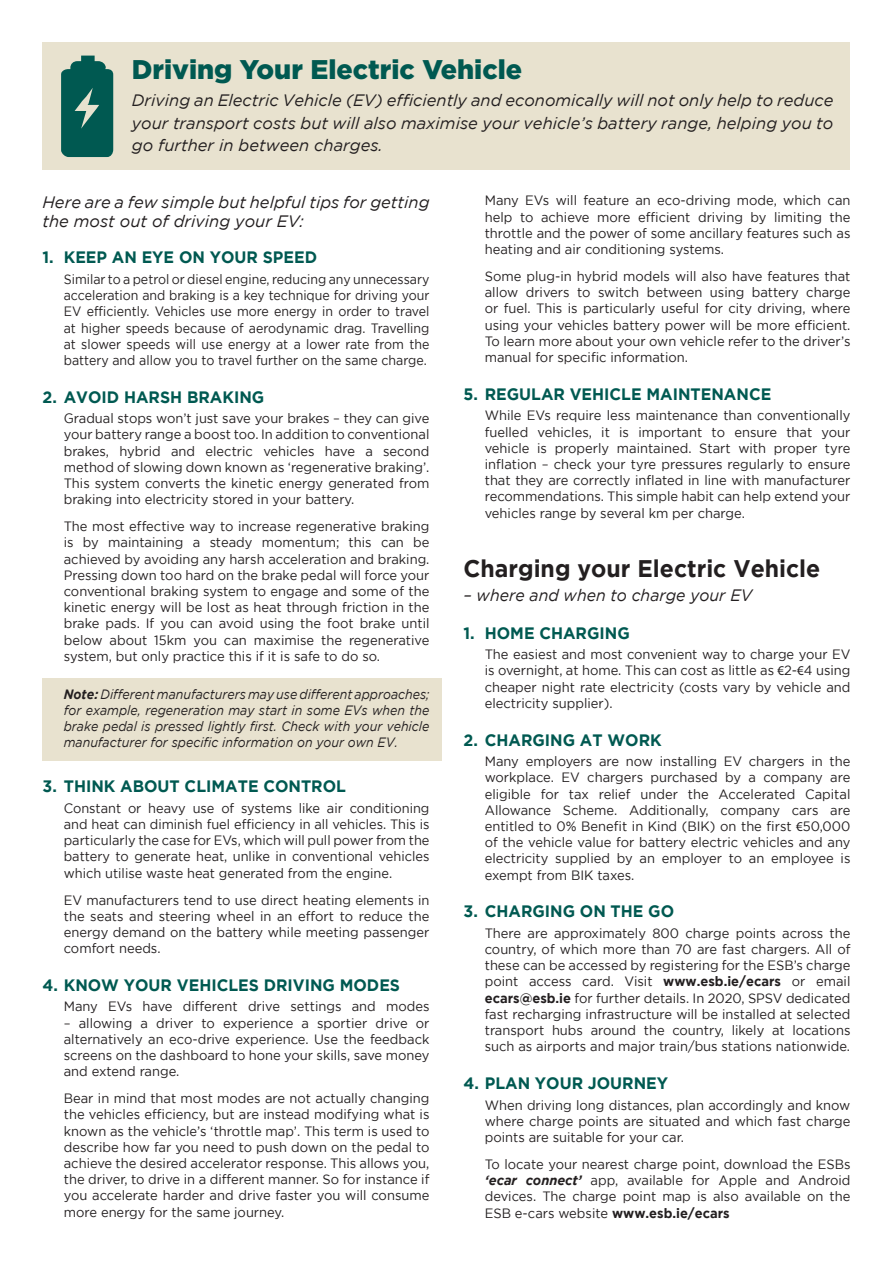
<style>
.page{position:relative;width:893px;height:1263px;background:#fff}
.page>*{position:absolute;margin:0;border:0;box-sizing:border-box;transform-origin:0 0}
.t1{font:900 27px "Gotham";color:#005951}
.t2{font:700 24px "Gotham";color:#231f20;scale:.96 1}
.t3{font:italic 16.5px/22.5px "Gotham";color:#231f20}
.t4{font:700 16.5px "Gotham";color:#005951;scale:.96 1}
.t5{font:italic 16.5px "Gotham";color:#231f20;scale:.96 1}
.t6{font:13.5px/16.2px "Gotham";color:#231f20;text-align:justify;scale:.96 1}
.t7{font:13.5px/16.2px "Gotham";color:#231f20;text-align:justify;scale:.92 1}
.t8{font:13.5px/16.2px "Gotham";color:#231f20;text-align:justify;scale:.95 1}
.t9{font:italic 13.5px/16.2px "Gotham";color:#231f20;text-align:justify;scale:.92 1}
.s1{font-weight:700}
.s2{font-family:"Myriad Pro"}
.s3{font-weight:700;font-style:italic}
</style>
<div class="page">
<div style="left:43px;top:43px;width:807px;height:127px;background:#e8e2cf"></div>
<div style="left:43px;top:678px;width:399px;height:83px;background:#e8e2cf"></div>
<svg style="left:61px;top:56px;width:52px;height:101px;background:#1d6a60"></svg>
<h1 class="t1" style="left:132px;top:54px;width:392px">Driving Your Electric Vehicle</h1>
<p class="t3" style="left:132px;top:89px;width:703px;text-align:justify">Driving an Electric Vehicle (EV) efficiently and economically will not only help to reduce your transport costs but will also maximise your vehicle’s battery range, helping you to go further in between charges.</p>
<p class="t3" style="left:43px;top:192px;width:388px;line-height:19.8px">Here are a few simple but helpful tips for getting the most out of driving your EV:</p>
<p class="t4" style="left:43px;top:248px;width:287px">1. KEEP AN EYE ON YOUR SPEED</p>
<p class="t7" style="left:64px;top:271px;width:399px">Similar to a petrol or diesel engine, reducing any unnecessary acceleration and braking is a key technique for driving your EV efficiently. Vehicles use more energy in order to travel at higher speeds because of aerodynamic drag. Travelling at slower speeds will use energy at a lower rate from the battery and allow you to travel further on the same charge.</p>
<p class="t4" style="left:43px;top:387px;width:232px">2. AVOID HARSH BRAKING</p>
<p class="t6" style="left:64px;top:410px;width:382px">Gradual stops won’t just save your brakes – they can give your battery range a boost too. In addition to conventional brakes, hybrid and electric vehicles have a second method of slowing down known as ‘regenerative braking’.<br>This system converts the kinetic energy generated from braking into electricity stored in your battery.</p>
<p class="t6" style="left:64px;top:518px;width:382px">The most effective way to increase regenerative braking is by maintaining a steady momentum; this can be achieved by avoiding any harsh acceleration and braking.<br>Pressing down too hard on the brake pedal will force your conventional braking system to engage and some of the kinetic energy will be lost as heat through friction in the brake pads. If you can avoid using the foot brake until below about 15km you can maximise the regenerative system, but only practice this if it is safe to do so.</p>
<p class="t9" style="left:64px;top:686px;width:399px"><span class="s1">Note:</span> Different manufacturers may use different approaches; for example, regeneration may start in some EVs when the brake pedal is pressed lightly first. Check with your vehicle manufacturer for specific information on your own EV.</p>
<p class="t4" style="left:43px;top:777px;width:318px">3. THINK ABOUT CLIMATE CONTROL</p>
<p class="t8" style="left:64px;top:800px;width:386px">Constant or heavy use of systems like air conditioning and heat can diminish fuel efficiency in all vehicles. This is particularly the case for EVs, which will pull power from the battery to generate heat, unlike in conventional vehicles which utilise waste heat generated from the engine.</p>
<p class="t6" style="left:64px;top:891px;width:382px">EV manufacturers tend to use direct heating elements in the seats and steering wheel in an effort to reduce the energy demand on the battery while meeting passenger comfort needs.</p>
<p class="t4" style="left:43px;top:975px;width:374px">4. KNOW YOUR VEHICLES DRIVING MODES</p>
<p class="t6" style="left:64px;top:998px;width:382px">Many EVs have different drive settings and modes</p>
<p class="t6" style="left:64px;top:1014px;width:382px">– allowing a driver to experience a sportier drive or alternatively an eco-drive experience. Use the feedback screens on the dashboard to hone your skills, save money and extend range.</p>
<p class="t6" style="left:64px;top:1090px;width:382px">Bear in mind that most modes are not actually changing the vehicles efficiency, but are instead modifying what is known as the vehicle’s ‘throttle map’. This term is used to describe how far you need to push down on the pedal to achieve the desired accelerator response. This allows you, the driver, to drive in a different manner. So for instance if you accelerate harder and drive faster you will consume more energy for the same journey.</p>
<p class="t6" style="left:485px;top:192px;width:382px">Many EVs will feature an eco-driving mode, which can help to achieve more efficient driving by limiting the throttle and the power of some ancillary features such as heating and air conditioning systems.</p>
<p class="t6" style="left:485px;top:268px;width:382px">Some plug-in hybrid models will also have features that allow drivers to switch between using battery charge or fuel. This is particularly useful for city driving, where using your vehicles battery power will be more efficient.<br>To learn more about your own vehicle refer to the driver’s manual for specific information.</p>
<p class="t4" style="left:463px;top:384px;width:322px">5. REGULAR VEHICLE MAINTENANCE</p>
<p class="t6" style="left:485px;top:407px;width:382px">While EVs require less maintenance than conventionally fuelled vehicles, it is important to ensure that your vehicle is properly maintained. Start with proper tyre inflation – check your tyre pressures regularly to ensure that they are correctly inflated in line with manufacturer recommendations. This simple habit can help extend your vehicles range by several km per charge.</p>
<h2 class="t2" style="left:463px;top:555px;width:373px">Charging your Electric Vehicle</h2>
<p class="t5" style="left:463px;top:586px;width:302px">– where and when to charge your EV</p>
<p class="t4" style="left:463px;top:623px;width:175px">1. HOME CHARGING</p>
<p class="t6" style="left:485px;top:646px;width:382px">The easiest and most convenient way to charge your EV is overnight, at home. This can cost as little as <span class="s2">€</span>2-<span class="s2">€</span>4 using cheaper night rate electricity (costs vary by vehicle and electricity supplier).</p>
<p class="t4" style="left:463px;top:730px;width:208px">2. CHARGING AT WORK</p>
<p class="t6" style="left:485px;top:753px;width:382px">Many employers are now installing EV chargers in the workplace. EV chargers purchased by a company are eligible for tax relief under the Accelerated Capital Allowance Scheme. Additionally, company cars are entitled to 0% Benefit in Kind (BIK) on the first <span class="s2">€</span>50,000 of the vehicle value for battery electric vehicles and any electricity supplied by an employer to an employee is exempt from BIK taxes.</p>
<p class="t4" style="left:463px;top:902px;width:221px">3. CHARGING ON THE GO</p>
<p class="t6" style="left:485px;top:925px;width:382px">There are approximately 800 charge points across the country, of which more than 70 are fast chargers. All of these can be accessed by registering for the ESB’s charge point access card. Visit <span class="s1">www.esb.ie/ecars</span> or email <span class="s1">ecars@esb.ie</span> for further details. In 2020, SPSV dedicated fast recharging infrastructure will be installed at selected transport hubs around the country, likely at locations such as airports and major train/bus stations nationwide.</p>
<p class="t4" style="left:463px;top:1074px;width:215px">4. PLAN YOUR JOURNEY</p>
<p class="t6" style="left:485px;top:1096px;width:382px">When driving long distances, plan accordingly and know where charge points are situated and which fast charge points are suitable for your car.</p>
<p class="t6" style="left:485px;top:1156px;width:382px">To locate your nearest charge point, download the ESBs <span class="s3">‘ecar connect’</span> app, available for Apple and Android devices. The charge point map is also available on the ESB e-cars website <span class="s1">www.esb.ie/ecars</span></p>
</div>
